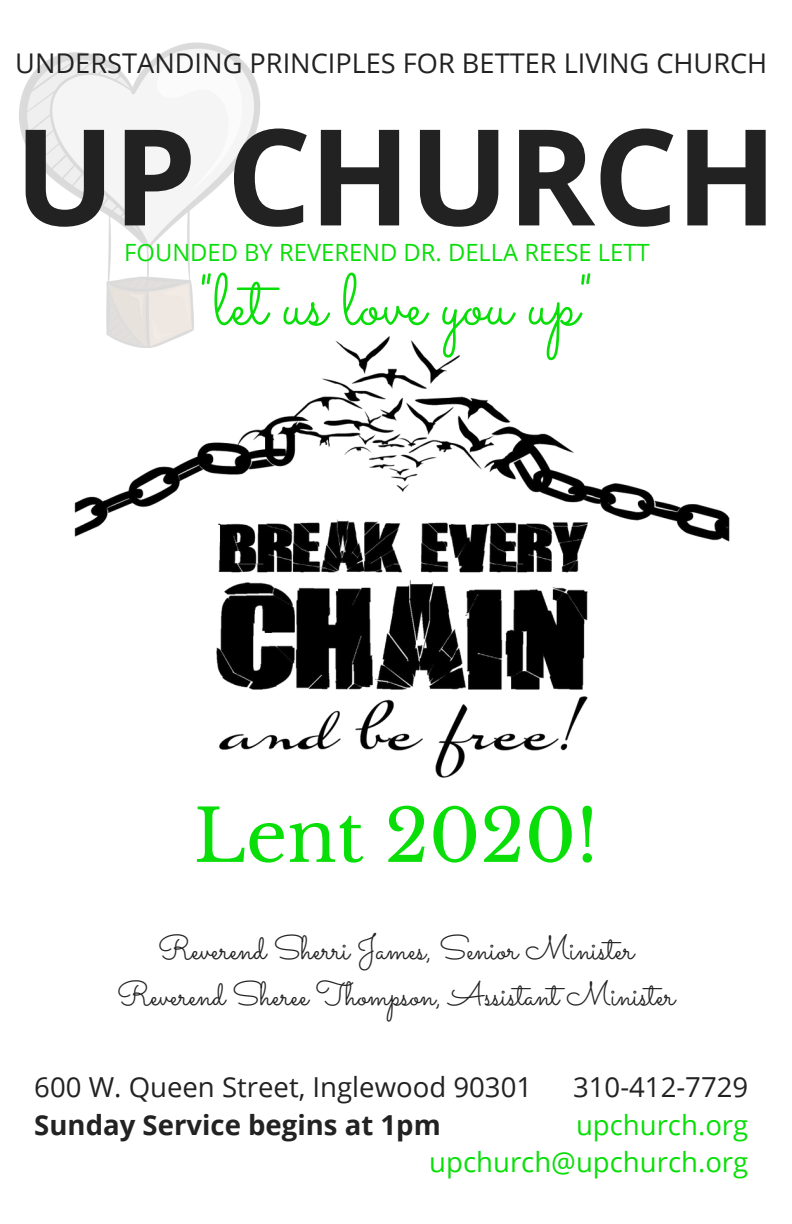
<style>
.page{position:relative;width:792px;height:1224px;background:#fff}
.page>*{position:absolute;margin:0;border:0;box-sizing:border-box;transform-origin:0 0}
.t1{font:700 133.9px "Open Sans";letter-spacing:-.02em;color:#222}
.t2{font:72.5px "Sacramento";color:#09de09}
.t3{font:72px "Libre Baskerville";color:#09de09}
.t4{font:33.5px/46.5px "Sacramento";color:#222;text-align:center}
.t5{font:27.6px "Open Sans";color:#222}
.t6{font:27.6px/37.9px "Open Sans";color:#09de09;text-align:right}
.t7{font:700 27.6px "Open Sans";color:#222}
.t8{font:27.2px "Open Sans";color:#222}
.t9{font:23.8px "Open Sans";color:#09de09}
</style>
<div class="page">
<img style="left:19px;top:42px;width:241px;height:268px">
<img style="left:74px;top:310px;width:656px;height:468px">
<p class="t8" style="left:15px;top:44px;width:754px">UNDERSTANDING PRINCIPLES FOR BETTER LIVING CHURCH</p>
<h1 class="t1" style="left:14px;top:82px;width:765px">UP CHURCH</h1>
<p class="t9" style="left:124px;top:236px;width:527px">FOUNDED BY REVEREND DR. DELLA REESE LETT</p>
<h2 class="t2" style="left:199px;top:257px;width:395px">"let us love you up"</h2>
<h3 class="t3" style="left:194px;top:792px;width:406px">Lent 2020!</h3>
<p class="t4" style="left:117px;top:924px;width:560px">Reverend Sherri James, Senior Minister<br>Reverend Sheree Thompson, Assistant Minister</p>
<p class="t5" style="left:34px;top:1067px;width:499px">600 W. Queen Street, Inglewood 90301</p>
<p class="t7" style="left:34px;top:1105px;width:408px">Sunday Service begins at 1pm</p>
<p class="t5" style="left:573px;top:1067px;width:177px">310-412-7729</p>
<p class="t6" style="left:429px;top:1105px;width:320px">upchurch.org upchurch@upchurch.org</p>
</div>
